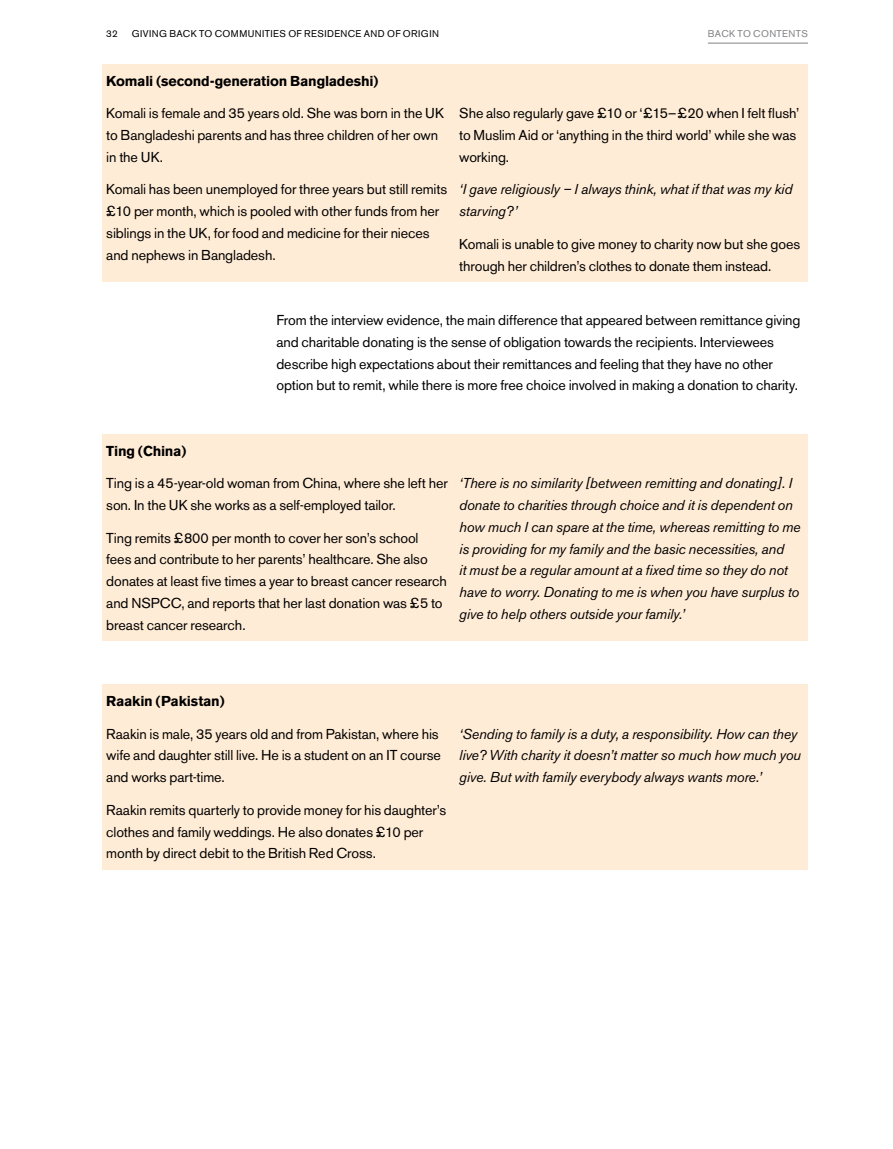
<style>
.page{position:relative;width:893px;height:1149px;background:#fff}
.page>*{position:absolute;margin:0;border:0;box-sizing:border-box;transform-origin:0 0}
.t1{font:14.25px/21.8px "Akzidenz Grotesk BE";letter-spacing:-.01em;color:#000}
.t2{font:italic 14.25px/21.8px "Akzidenz Grotesk BE";letter-spacing:-.01em;color:#000}
.t3{font:700 14.25px "Akzidenz Grotesk BE";letter-spacing:-.015em;color:#000}
.t4{font:9.75px "Akzidenz Grotesk BE";letter-spacing:.035em;color:#000}
.t5{font:9.75px "Akzidenz Grotesk BE";color:#808285}
</style>
<div class="page">
<hr style="left:708px;top:43px;width:100px;height:1px;background:#808285">
<div style="left:102px;top:64px;width:706px;height:217px;background:#ffecd6"></div>
<div style="left:102px;top:434px;width:706px;height:206px;background:#ffecd6"></div>
<div style="left:102px;top:684px;width:706px;height:185px;background:#ffecd6"></div>
<p class="t4" style="left:106px;top:28px;width:13px">32</p>
<p class="t4" style="left:132px;top:28px;width:15px">Giving</p>
<p class="t4" style="left:169px;top:28px;width:8px">back</p>
<p class="t4" style="left:199px;top:28px;width:23px">to communiti</p>
<p class="t4" style="left:273px;top:28px;width:99px">esof resid ence and</p>
<p class="t4" style="left:387px;top:28px;width:23px">of origin</p>
<p class="t5" style="left:708px;top:28px;width:15px">Back</p>
<p class="t5" style="left:738px;top:28px;width:24px">to cont</p>
<p class="t5" style="left:782px;top:28px;width:14px">ents</p>
<p class="t3" style="left:106px;top:72px;width:274px">Komali (second‑generation Bangladeshi)</p>
<p class="t1" style="left:106px;top:102px;width:339px">Komali is female and 35 years old. She was born in the UK to Bangladeshi parents and has three children of her own in the UK.</p>
<p class="t1" style="left:106px;top:178px;width:342px">Komali has been unemployed for three years but still remits £10 per month, which is pooled with other funds from her siblings in the UK, for food and medicine for their nieces and nephews in Bangladesh.</p>
<p class="t1" style="left:459px;top:102px;width:342px">She also regularly gave £10 or ‘£15–£20 when I felt flush’ to Muslim Aid or ‘anything in the third world’ while she was working.</p>
<p class="t2" style="left:459px;top:178px;width:335px">‘I gave religiously – I always think, what if that was my kid starving?’</p>
<p class="t1" style="left:459px;top:233px;width:343px">Komali is unable to give money to charity now but she goes through her children’s clothes to donate them instead.</p>
<p class="t1" style="left:276px;top:309px;width:526px">From the interview evidence, the main difference that appeared between remittance giving and charitable donating is the sense of obligation towards the recipients. Interviewees describe high expectations about their remittances and feeling that they have no other option but to remit, while there is more free choice involved in making a donation to charity.</p>
<p class="t3" style="left:106px;top:442px;width:82px">Ting (China)</p>
<p class="t1" style="left:106px;top:472px;width:343px">Ting is a 45‑year‑old woman from China, where she left her son. In the UK she works as a self‑employed tailor.</p>
<p class="t1" style="left:106px;top:526px;width:342px">Ting remits £800 per month to cover her son’s school fees and contribute to her parents’ healthcare. She also donates at least five times a year to breast cancer research and NSPCC, and reports that her last donation was £5 to breast cancer research.</p>
<p class="t2" style="left:459px;top:472px;width:343px">‘There is no similarity [between remitting and donating]. I donate to charities through choice and it is dependent on how much I can spare at the time, whereas remitting to me is providing for my family and the basic necessities, and<br>it must be a regular amount at a fixed time so they do not have to worry. Donating to me is when you have surplus to give to help others outside your family.’</p>
<p class="t3" style="left:106px;top:692px;width:120px">Raakin (Pakistan)</p>
<p class="t1" style="left:106px;top:722px;width:336px">Raakin is male, 35 years old and from Pakistan, where his wife and daughter still live. He is a student on an IT course and works part‑time.</p>
<p class="t1" style="left:106px;top:798px;width:342px">Raakin remits quarterly to provide money for his daughter’s clothes and family weddings. He also donates £10 per month by direct debit to the British Red Cross.</p>
<p class="t2" style="left:459px;top:722px;width:343px">‘Sending to family is a duty, a responsibility. How can they live? With charity it doesn’t matter so much how much you give. But with family everybody always wants more.’</p>
</div>
